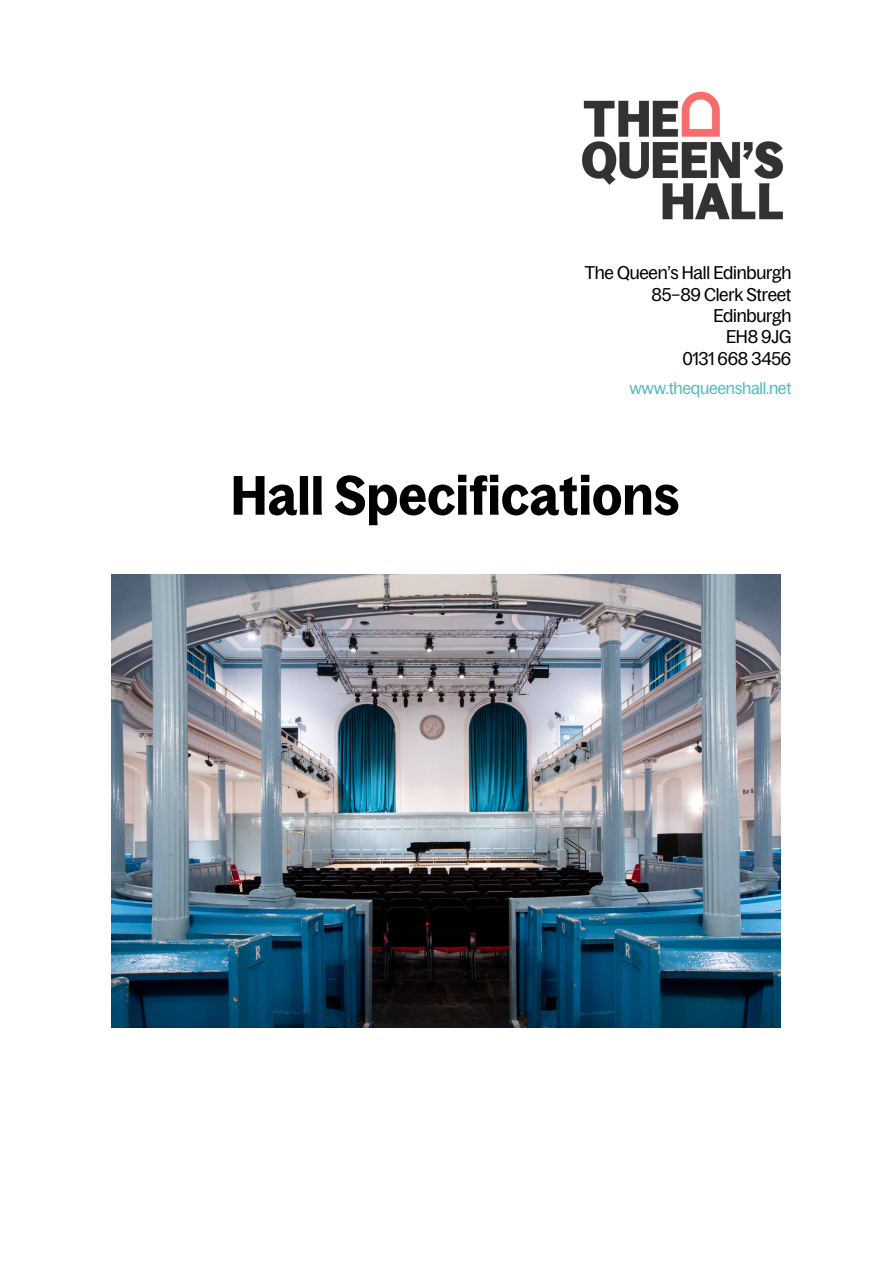
<style>
.page{position:relative;width:894px;height:1264px;background:#fff}
.page>*{position:absolute;margin:0;border:0;box-sizing:border-box;transform-origin:0 0}
.t1{font:600 54px "Bagoss Condensed";color:#000}
.t2{font:18px/21.3px "Bagoss Condensed";letter-spacing:-.015em;color:#000;text-align:right}
.t3{font:16.5px "Bagoss Condensed";letter-spacing:-.015em;color:#50bcbd}
</style>
<div class="page">
<img style="left:112px;top:574px;width:667px;height:453px">
<img style="left:582px;top:91px;width:201px;height:129px">
<p class="t2" style="left:584px;top:262px;width:208px">The Queen’s Hall Edinburgh<br>85–89 Clerk Street</p>
<p class="t2" style="left:713px;top:305px;width:79px">Edinburgh</p>
<p class="t2" style="left:725px;top:326px;width:67px">EH8 9JG</p>
<h1 class="t2" style="left:682px;top:348px;width:110px">0131 668 3456</h1>
<p class="t3" style="left:629px;top:378px;width:163px">www.thequeenshall.net</p>
<p class="t1" style="left:231px;top:465px;width:450px">Hall Specifications</p>
</div>
